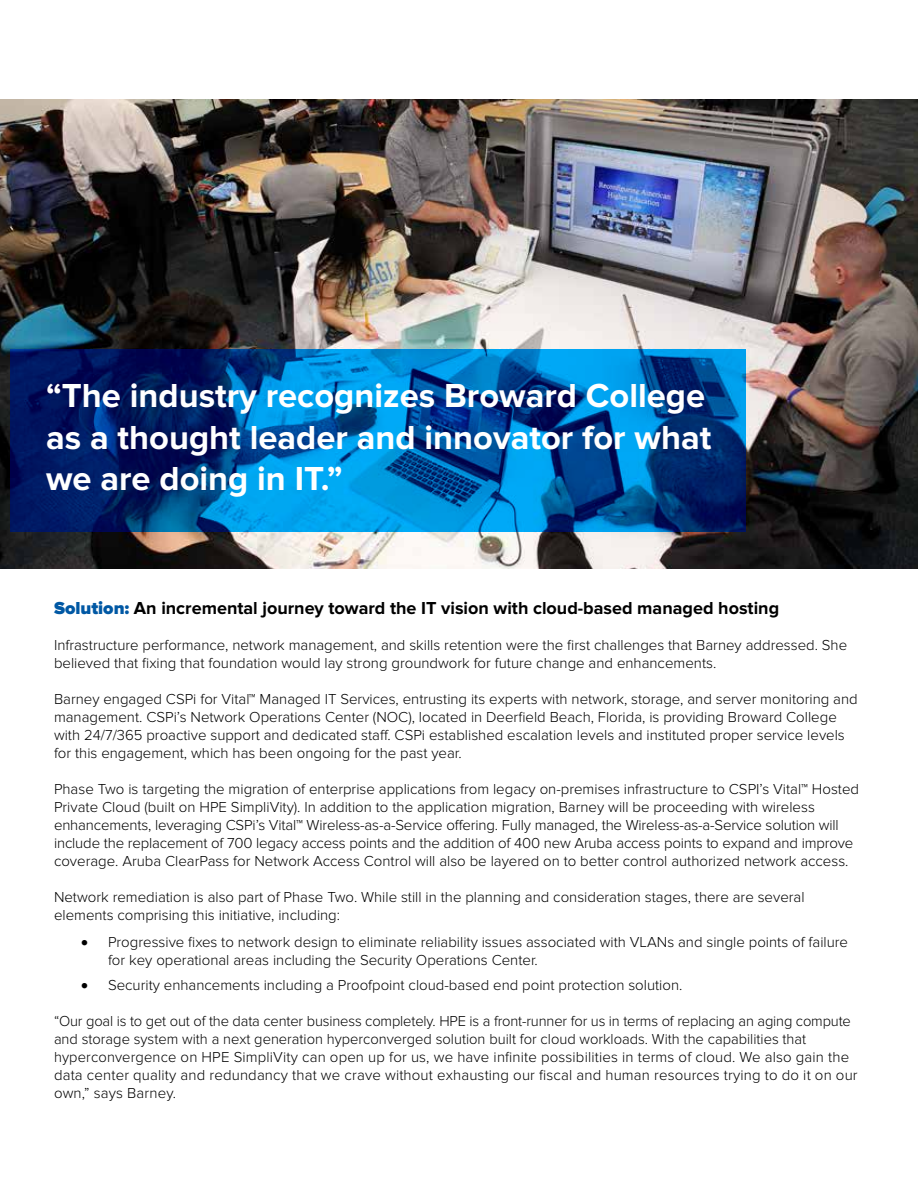
<style>
.page{position:relative;width:918px;height:1188px;background:#fff}
.page>*{position:absolute;margin:0;border:0;box-sizing:border-box;transform-origin:0 0}
.t1{font:700 34.5px/41.4px "Proxima Nova";color:#fff}
.t2{font:700 18px "Proxima Nova";color:#000}
.t3{font:300 15px/18px "Proxima Nova";color:#000}
.s1{font-weight:900;color:#0058a4}
</style>
<div class="page">
<img style="left:0;top:99px;width:918px;height:470px">
<svg style="left:10px;top:350px;width:736px;height:182px;background:#00539c"></svg>
<h1 class="t1" style="left:46px;top:376px;width:667px">“The industry recognizes Broward College as a thought leader and innovator for what we are doing in IT.”</h1>
<p class="t2" style="left:54px;top:598px;width:727px"><span class="s1">Solution:</span> An incremental journey toward the IT vision with cloud-based managed hosting</p>
<p class="t3" style="left:54px;top:636px;width:795px">Infrastructure performance, network management, and skills retention were the first challenges that Barney addressed. She believed that fixing that foundation would lay strong groundwork for future change and enhancements.</p>
<p class="t3" style="left:54px;top:690px;width:805px">Barney engaged CSPi for Vital™ Managed IT Services, entrusting its experts with network, storage, and server monitoring and management. CSPi’s Network Operations Center (NOC), located in Deerfield Beach, Florida, is providing Broward College with 24/7/365 proactive support and dedicated staff. CSPi established escalation levels and instituted proper service levels for this engagement, which has been ongoing for the past year.</p>
<p class="t3" style="left:54px;top:780px;width:807px">Phase Two is targeting the migration of enterprise applications from legacy on-premises infrastructure to CSPI’s Vital™ Hosted Private Cloud (built on HPE SimpliVity). In addition to the application migration, Barney will be proceeding with wireless enhancements, leveraging CSPi’s Vital™ Wireless-as-a-Service offering. Fully managed, the Wireless-as-a-Service solution will include the replacement of 700 legacy access points and the addition of 400 new Aruba access points to expand and improve coverage. Aruba ClearPass for Network Access Control will also be layered on to better control authorized network access.</p>
<p class="t3" style="left:54px;top:888px;width:752px">Network remediation is also part of Phase Two. While still in the planning and consideration stages, there are several elements comprising this initiative, including:</p>
<p class="t3" style="left:108px;top:933px;width:742px;text-indent:-27px">• Progressive fixes to network design to eliminate reliability issues associated with VLANs and single points of failure for key operational areas including the Security Operations Center.</p>
<p class="t3" style="left:81px;top:976px;width:603px">• Security enhancements including a Proofpoint cloud-based end point protection solution.</p>
<p class="t3" style="left:54px;top:1012px;width:805px">“Our goal is to get out of the data center business completely. HPE is a front-runner for us in terms of replacing an aging compute and storage system with a next generation hyperconverged solution built for cloud workloads. With the capabilities that hyperconvergence on HPE SimpliVity can open up for us, we have infinite possibilities in terms of cloud. We also gain the data center quality and redundancy that we crave without exhausting our fiscal and human resources trying to do it on our own,” says Barney.</p>
</div>
